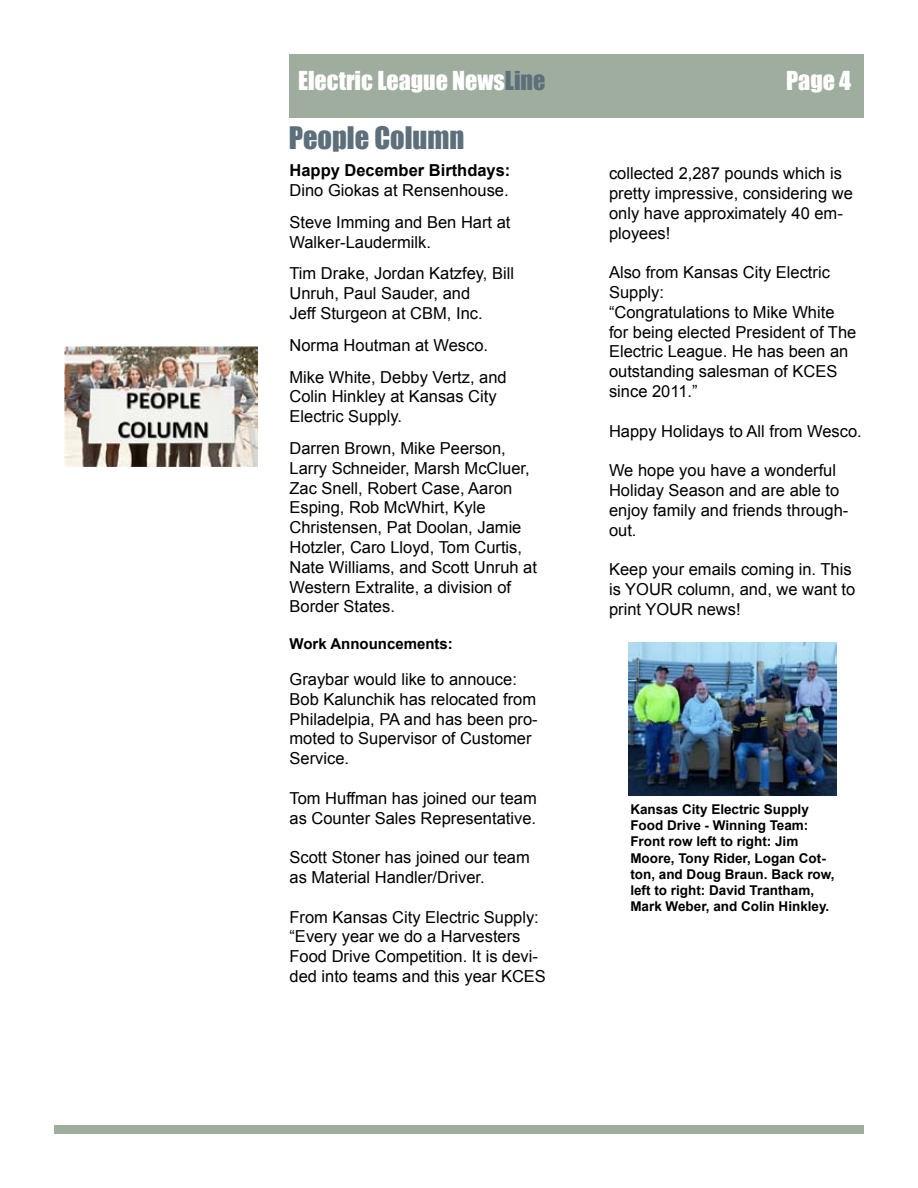
<style>
.page{position:relative;width:918px;height:1188px;background:#fff}
.page>*{position:absolute;margin:0;border:0;box-sizing:border-box;transform-origin:0 0}
.t1{font:28.5px "Impact";color:#5c6f7b}
.t2{font:24px "Impact";color:#fff}
.t3{font:16.5px/19.8px "Arial";color:#000}
.t4{font:700 16.5px "Arial";color:#000}
.t5{font:700 15px "Arial";color:#000}
.t6{font:700 13.5px/16.2px "Arial";color:#000}
.s1{color:#5c6f7b}
</style>
<div class="page">
<div style="left:54px;top:1125px;width:810px;height:9px;background:#9fad9f"></div>
<div style="left:289px;top:54px;width:575px;height:63px;background:#9fad9f"></div>
<img style="left:64px;top:346px;width:194px;height:121px">
<img style="left:628px;top:642px;width:208px;height:154px">
<h2 class="t2" style="left:298px;top:62px;width:249px">Electric League News<span class="s1">Line</span></h2>
<h2 class="t2" style="left:786px;top:62px;width:67px">Page 4</h2>
<h1 class="t1" style="left:289px;top:115px;width:177px">People Column</h1>
<p class="t4" style="left:290px;top:160px;width:222px">Happy December Birthdays:</p>
<p class="t3" style="left:290px;top:175px;width:223px;line-height:31.8px">Dino Giokas at Rensenhouse.<br>Steve Imming and Ben Hart at</p>
<p class="t3" style="left:290px;top:226px;width:226px;line-height:31.8px">Walker-Laudermilk.<br>Tim Drake, Jordan Katzfey, Bill</p>
<p class="t3" style="left:290px;top:284px;width:195px">Unruh, Paul Sauder, and<br>Jeff Sturgeon at CBM, Inc.</p>
<p class="t3" style="left:290px;top:329px;width:219px;line-height:31.8px">Norma Houtman at Wesco.<br>Mike White, Debby Vertz, and</p>
<p class="t3" style="left:290px;top:387px;width:209px">Colin Hinkley at Kansas City<br>Electric Supply.</p>
<p class="t3" style="left:290px;top:439px;width:249px">Darren Brown, Mike Peerson,<br>Larry Schneider, Marsh McCluer,<br>Zac Snell, Robert Case, Aaron<br>Esping, Rob McWhirt, Kyle<br>Christensen, Pat Doolan, Jamie<br>Hotzler, Caro Lloyd, Tom Curtis,<br>Nate Williams, and Scott Unruh at<br>Western Extralite, a division of<br>Border States.</p>
<p class="t5" style="left:290px;top:634px;width:165px">Work Announcements:</p>
<p class="t3" style="left:290px;top:670px;width:250px">Graybar would like to annouce:<br>Bob Kalunchik has relocated from<br>Philadelpia, PA and has been pro&shy;moted to Supervisor of Customer<br>Service.</p>
<p class="t3" style="left:290px;top:788px;width:249px">Tom Huffman has joined our team as Counter Sales Representative.</p>
<p class="t3" style="left:290px;top:848px;width:242px">Scott Stoner has joined our team as Material Handler/Driver.</p>
<p class="t3" style="left:290px;top:907px;width:258px">From Kansas City Electric Supply: “Every year we do a Harvesters<br>Food Drive Competition. It is devi&shy;ded into teams and this year KCES</p>
<p class="t3" style="left:609px;top:164px;width:245px">collected 2,287 pounds which is pretty impressive, considering we only have approximately 40 em&shy;ployees!</p>
<p class="t3" style="left:609px;top:263px;width:249px">Also from Kansas City Electric<br>Supply:<br>“Congratulations to Mike White for being elected President of The<br>Electric League. He has been an outstanding salesman of KCES since 2011.”</p>
<p class="t3" style="left:609px;top:421px;width:254px">Happy Holidays to All from Wesco.</p>
<p class="t3" style="left:609px;top:461px;width:241px">We hope you have a wonderful<br>Holiday Season and are able to enjoy family and friends through&shy;out.</p>
<p class="t3" style="left:609px;top:560px;width:248px">Keep your emails coming in. This is YOUR column, and, we want to print YOUR news!</p>
<p class="t6" style="left:630px;top:802px;width:206px">Kansas City Electric Supply<br>Food Drive - Winning Team:<br>Front row left to right: Jim<br>Moore, Tony Rider, Logan Cot&shy;ton, and Doug Braun. Back row, left to right: David Trantham,<br>Mark Weber, and Colin Hinkley.</p>
</div>
